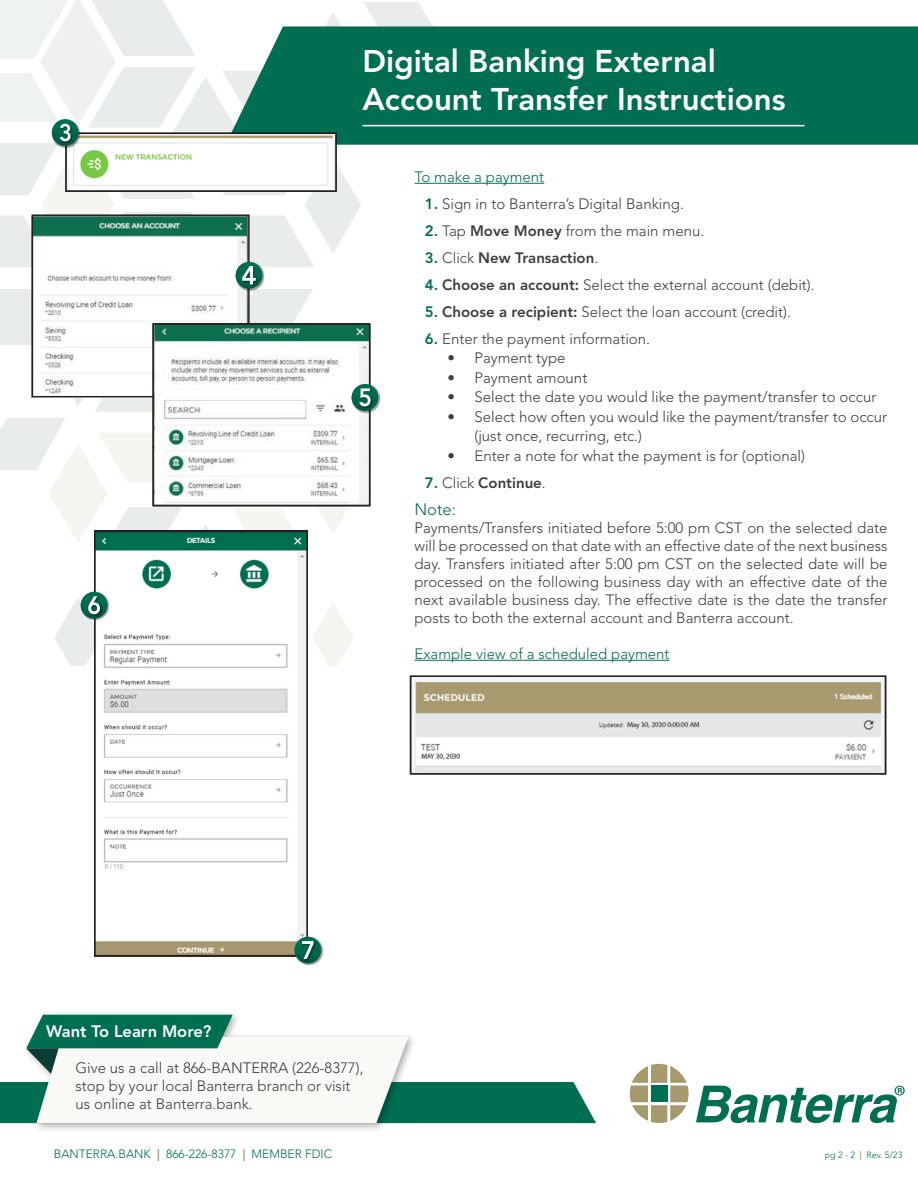
<style>
.page{position:relative;width:918px;height:1188px;background:#fff}
.page>*{position:absolute;margin:0;border:0;box-sizing:border-box;transform-origin:0 0}
.t1{font:800 31.2px/37.3px "Avenir";color:#fff}
.t2{font:800 16.5px "Avenir";color:#fff}
.t3{font:300 16.5px "Avenir LT Std";color:#006e51}
.t4{font:300 15px/18px "Avenir LT Std";color:#3e3e3f}
.t5{font:300 15px "Avenir LT Std";color:#006e51}
.t6{font:800 15px "Avenir";color:#3e3e3f}
.t7{font:300 12px "Avenir LT Std";color:#006e51}
.t8{font:300 9px "Avenir LT Std";color:#006e51}
.s1{font-family:"Avenir";font-weight:800;color:#006e51}
.s2{font-family:"Avenir";font-weight:800}
.s3{color:#006e51}
.s4{font-family:"Avenir LT Std";font-weight:300}
.s5{font-family:"Avenir";font-weight:800;color:#a7996e}
</style>
<div class="page">
<img style="left:0;top:0;width:459px;height:665px">
<div style="left:226px;top:26px;width:692px;height:119px;background:#006e51"></div>
<svg style="left:630px;top:1064px;width:59px;height:59px"></svg>
<svg style="left:696px;top:1086px;width:209px;height:37px"></svg>
<svg style="left:0;top:1015px;width:596px;height:108px"></svg>
<hr style="left:414px;top:183px;width:130px;height:1px;background:#006e51">
<hr style="left:414px;top:660px;width:256px;height:1px;background:#006e51">
<hr style="left:362px;top:125px;width:442px;height:1px;background:#fff">
<svg style="left:94px;top:531px;width:214px;height:425px"></svg>
<img style="left:52px;top:119px;width:29px;height:29px">
<svg style="left:52px;top:119px;width:27px;height:27px"></svg>
<svg style="left:60px;top:124px;width:277px;height:68px"></svg>
<img style="left:371px;top:384px;width:9px;height:29px">
<svg style="left:352px;top:384px;width:26px;height:27px"></svg>
<img style="left:371px;top:389px;width:2px;height:20px">
<svg style="left:32px;top:214px;width:339px;height:292px"></svg>
<img style="left:81px;top:592px;width:29px;height:29px">
<svg style="left:81px;top:592px;width:27px;height:27px"></svg>
<img style="left:88px;top:596px;width:14px;height:20px">
<svg style="left:88px;top:596px;width:12px;height:18px"></svg>
<img style="left:294px;top:937px;width:29px;height:28px">
<svg style="left:294px;top:937px;width:27px;height:26px"></svg>
<img style="left:302px;top:941px;width:14px;height:20px">
<svg style="left:302px;top:941px;width:12px;height:18px"></svg>
<svg style="left:410px;top:675px;width:476px;height:100px"></svg>
<h1 class="t1" style="left:362px;top:43px;width:425px">Digital Banking External<br>Account Transfer Instructions</h1>
<p class="t5" style="left:414px;top:168px;width:131px">To make a payment</p>
<p class="t4" style="left:425px;top:195px;width:260px"><span class="s1">1.</span> Sign in to Banterra’s Digital Banking.</p>
<p class="t4" style="left:425px;top:222px;width:281px"><span class="s1">2.</span> Tap <span class="s2">Move Money</span> from the main menu.</p>
<p class="t6" style="left:425px;top:249px;width:175px"><span class="s3">3.</span> <span class="s4">Click</span> New Transaction<span class="s4">.</span></p>
<p class="t4" style="left:425px;top:276px;width:391px"><span class="s1">4.</span> <span class="s2">Choose an account:</span> Select the external account (debit).</p>
<p class="t4" style="left:425px;top:303px;width:367px"><span class="s1">5.</span> <span class="s2">Choose a recipient:</span> Select the loan account (credit).</p>
<p class="t4" style="left:425px;top:330px;width:227px"><span class="s1">6.</span> Enter the payment information.</p>
<p class="t4" style="left:447px;top:349px;width:120px">• Payment type</p>
<p class="t4" style="left:447px;top:369px;width:141px">• Payment amount</p>
<p class="t4" style="left:447px;top:388px;width:430px">• Select the date you would like the payment/transfer to occur</p>
<p class="t4" style="left:474px;top:407px;width:414px;line-height:19.5px;text-indent:-27px">• Select how often you would like the payment/transfer to occur (just once, recurring, etc.)</p>
<p class="t4" style="left:447px;top:447px;width:359px">• Enter a note for what the payment is for (optional)</p>
<p class="t6" style="left:425px;top:474px;width:122px"><span class="s3">7.</span> <span class="s4">Click</span> Continue<span class="s4">.</span></p>
<p class="t3" style="left:414px;top:499px;width:43px">Note:</p>
<p class="t4" style="left:414px;top:519px;width:475px;text-align:justify">Payments/Transfers initiated before 5:00 pm CST on the selected date will be processed on that date with an effective date of the next business day. Transfers initiated after 5:00 pm CST on the selected date will be processed on the following business day with an effective date of the next available business day. The effective date is the date the transfer posts to both the external account and Banterra account.</p>
<p class="t5" style="left:414px;top:645px;width:257px">Example view of a scheduled payment</p>
<p class="t2" style="left:46px;top:1021px;width:167px">Want To Learn More?</p>
<p class="t4" style="left:75px;top:1059px;width:290px">Give us a call at 866-BANTERRA (226-8377), stop by your local Banterra branch or visit us online at Banterra.bank.</p>
<p class="t7" style="left:54px;top:1147px;width:280px">BANTERRA.BANK <span class="s5">|</span> 866-226-8377 <span class="s5">|</span> MEMBER FDIC</p>
<p class="t8" style="left:825px;top:1150px;width:79px">pg 2 - 2 <span class="s5">|</span> Rev. 5/23</p>
</div>
